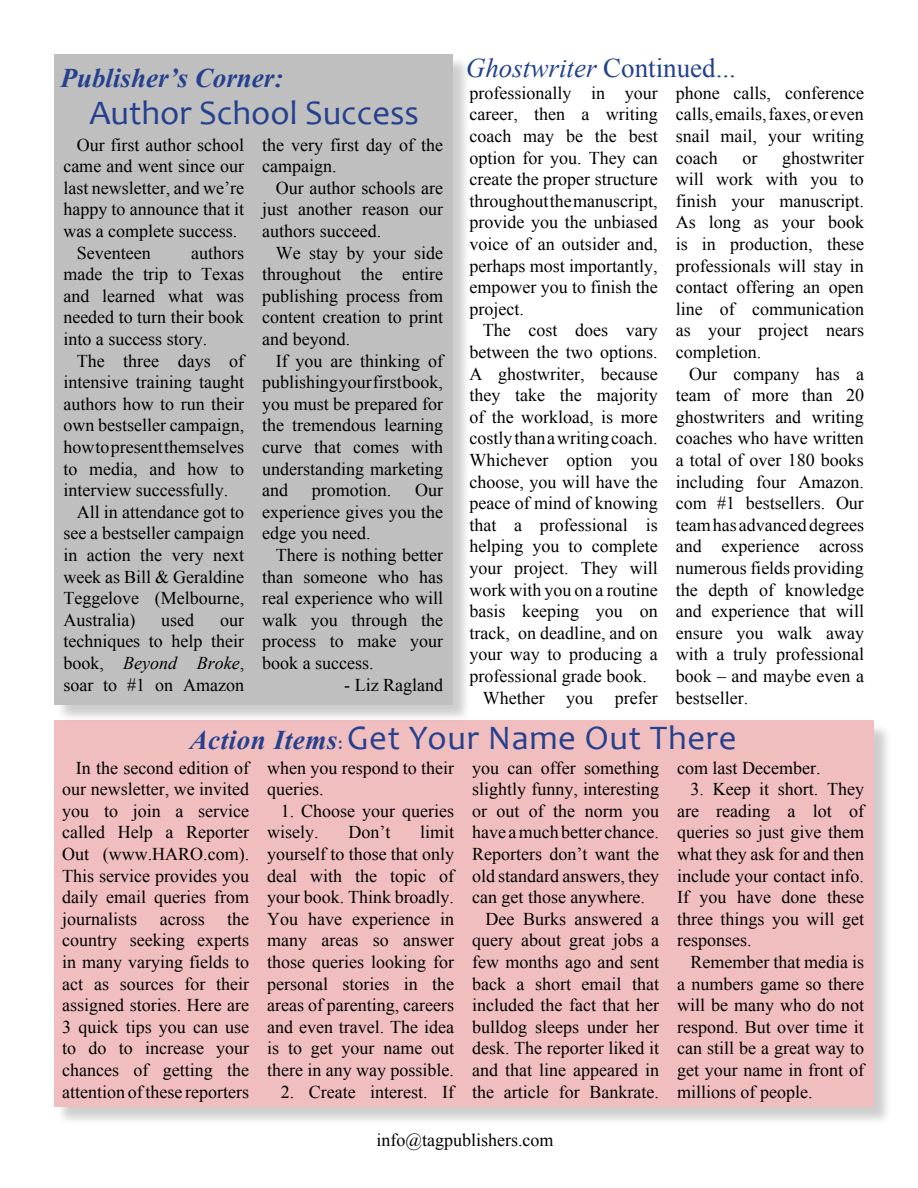
<style>
.page{position:relative;width:918px;height:1188px;background:#fff}
.page>*{position:absolute;margin:0;border:0;box-sizing:border-box;transform-origin:0 0}
.t1{font:34.5px "Candara";letter-spacing:.02em;color:#24408f}
.t2{font:34.5px "Candara";color:#24408f}
.t3{font:27px "Times New Roman";color:#21428e}
.t4{font:italic 700 27px "Times New Roman";color:#24408f}
.t5{font:18px/21.6px "Times New Roman";color:#000;text-align:justify}
.s1{font-style:italic}
.s2{font-family:"Times New Roman";font-weight:700;font-style:italic;font-size:27px}
.s3{font-size:18px}
</style>
<div class="page">
<div style="left:54px;top:721px;width:840px;height:406px;background:#000;opacity:.2"></div>
<div style="left:54px;top:721px;width:819px;height:386px;background:#f0bebe"></div>
<div style="left:54px;top:55px;width:418px;height:669px;background:#000;opacity:.2"></div>
<div style="left:54px;top:54px;width:398px;height:650px;background:#bfbfbf"></div>
<h2 class="t3" style="left:466px;top:50px;width:272px"><span class="s1">Ghostwriter</span> Continued...</h2>
<h2 class="t4" style="left:61px;top:59px;width:224px">Publisher’s Corner:</h2>
<h1 class="t2" style="left:89px;top:91px;width:331px">Author School Success</h1>
<p class="t5" style="left:77px;top:133px;width:169px">Our first author school</p>
<p class="t5" style="left:63px;top:155px;width:182px">came and went since our</p>
<p class="t5" style="left:63px;top:177px;width:182px">last newsletter, and we’re</p>
<p class="t5" style="left:63px;top:198px;width:182px">happy to announce that it</p>
<p class="t5" style="left:63px;top:220px;width:175px">was a complete success.</p>
<p class="t5" style="left:77px;top:241px;width:75px">Seventeen</p>
<p class="t5" style="left:469px;top:82px;width:190px">professionally in your career, then a writing coach may be the best option for you. They can create the proper structure throughout the manuscript, provide you the unbiased voice of an outsider and, perhaps most importantly, empower you to finish the project.</p>
<p class="t5" style="left:483px;top:319px;width:176px">The cost does vary</p>
<p class="t5" style="left:469px;top:341px;width:190px">between the two options.</p>
<p class="t5" style="left:469px;top:362px;width:190px">A ghostwriter, because</p>
<p class="t5" style="left:469px;top:384px;width:190px">they take the majority</p>
<p class="t5" style="left:469px;top:406px;width:190px">of the workload, is more</p>
<p class="t5" style="left:469px;top:427px;width:190px">costly than a writing coach.</p>
<p class="t5" style="left:469px;top:449px;width:190px">Whichever option you</p>
<p class="t5" style="left:469px;top:470px;width:190px">choose, you will have the</p>
<p class="t5" style="left:469px;top:492px;width:190px">peace of mind of knowing</p>
<p class="t5" style="left:469px;top:514px;width:190px">that a professional is</p>
<p class="t5" style="left:469px;top:535px;width:190px">helping you to complete</p>
<p class="t5" style="left:469px;top:557px;width:190px">your project. They will</p>
<p class="t5" style="left:469px;top:578px;width:190px">work with you on a routine</p>
<p class="t5" style="left:469px;top:600px;width:190px">basis keeping you on</p>
<p class="t5" style="left:469px;top:622px;width:190px">track, on deadline, and on</p>
<p class="t5" style="left:469px;top:643px;width:190px">your way to producing a</p>
<p class="t5" style="left:469px;top:665px;width:179px">professional grade book.</p>
<p class="t5" style="left:483px;top:686px;width:176px">Whether you prefer</p>
<p class="t5" style="left:676px;top:82px;width:190px">phone calls, conference calls, emails, faxes, or even snail mail, your writing coach</p>
<p class="t5" style="left:262px;top:133px;width:182px">the very first day of the campaign.</p>
<p class="t5" style="left:262px;top:177px;width:182px;text-indent:14px">Our author schools are just another reason our authors succeed.</p>
<p class="t5" style="left:262px;top:241px;width:182px;text-indent:14px">We stay by your side throughout the entire publishing process from content creation to print and beyond.</p>
<p class="t5" style="left:262px;top:349px;width:182px;text-indent:14px">If you are thinking of publishing your first book, you must be prepared for the tremendous learning curve that comes with understanding marketing and</p>
<p class="t5" style="left:676px;top:146px;width:190px;text-indent:106px">ghostwriter will work with you to finish your manuscript.<br>As long as your book is in production, these professionals will stay in contact offering an open line of communication as your project nears completion.</p>
<p class="t5" style="left:676px;top:362px;width:190px;text-indent:14px">Our company has a team of more than 20 ghostwriters and writing coaches who have written a total of over 180 books including four Amazon. com #1 bestsellers. Our team has advanced degrees and experience across numerous fields providing the depth of knowledge and experience that will ensure you walk away with a truly professional book – and maybe even a bestseller.</p>
<p class="t5" style="left:742px;top:146px;width:16px">or</p>
<p class="t5" style="left:63px;top:241px;width:182px;text-indent:128px">authors made the trip to Texas and learned what was needed to turn their book into a success story.</p>
<p class="t5" style="left:77px;top:349px;width:169px">The three days of</p>
<p class="t5" style="left:63px;top:371px;width:182px">intensive training taught</p>
<p class="t5" style="left:63px;top:393px;width:182px">authors how to run their</p>
<p class="t5" style="left:63px;top:414px;width:182px">own bestseller campaign,</p>
<p class="t5" style="left:63px;top:436px;width:182px">how to present themselves</p>
<p class="t5" style="left:63px;top:457px;width:182px">to media, and how to</p>
<p class="t5" style="left:63px;top:479px;width:166px">interview successfully.</p>
<p class="t5" style="left:77px;top:501px;width:169px">All in attendance got to</p>
<p class="t5" style="left:63px;top:522px;width:182px">see a bestseller campaign</p>
<p class="t5" style="left:63px;top:544px;width:182px">in action the very next</p>
<p class="t5" style="left:63px;top:565px;width:182px">week as Bill &amp; Geraldine</p>
<p class="t5" style="left:63px;top:587px;width:182px">Teggelove (Melbourne,</p>
<p class="t5" style="left:63px;top:609px;width:73px">Australia)</p>
<p class="t5" style="left:161px;top:609px;width:34px">used</p>
<p class="t5" style="left:312px;top:479px;width:81px">promotion.</p>
<p class="t5" style="left:262px;top:479px;width:182px;text-indent:153px">Our experience gives you the edge you need.</p>
<p class="t5" style="left:262px;top:544px;width:182px;text-indent:14px">There is nothing better than someone who has real experience who will walk you through the process to make your book a success.</p>
<p class="t5" style="left:344px;top:673px;width:100px">- Liz Ragland</p>
<h1 class="t1" style="left:190px;top:717px;width:548px"><span class="s2">Action Items</span><span class="s3">:</span> Get Your Name Out There</h1>
<p class="t5" style="left:62px;top:756px;width:188px;text-indent:14px">In the second edition of our newsletter, we invited you to join a service called Help a Reporter Out (www.HARO.com).<br>This service provides you daily email queries from journalists across the country seeking experts in many varying fields to act as sources for their assigned stories. Here are 3 quick tips you can use to do to increase your chances of getting the attention of these reporters</p>
<p class="t5" style="left:267px;top:756px;width:188px">when you respond to their queries.</p>
<p class="t5" style="left:63px;top:609px;width:182px;text-indent:157px">our techniques to help their book, <span class="s1">Beyond Broke</span>, soar to #1 on Amazon</p>
<p class="t5" style="left:472px;top:756px;width:188px">you can offer something</p>
<p class="t5" style="left:472px;top:778px;width:188px">slightly funny, interesting</p>
<p class="t5" style="left:472px;top:800px;width:188px">or out of the norm you</p>
<p class="t5" style="left:472px;top:821px;width:188px">have a much better chance.</p>
<p class="t5" style="left:472px;top:843px;width:188px">Reporters don’t want the</p>
<p class="t5" style="left:472px;top:864px;width:188px">old standard answers, they</p>
<p class="t5" style="left:472px;top:886px;width:174px">can get those anywhere.</p>
<p class="t5" style="left:486px;top:908px;width:175px">Dee Burks answered a</p>
<p class="t5" style="left:472px;top:929px;width:188px">query about great jobs a</p>
<p class="t5" style="left:472px;top:951px;width:188px">few months ago and sent</p>
<p class="t5" style="left:472px;top:972px;width:188px">back a short email that</p>
<p class="t5" style="left:472px;top:994px;width:188px">included the fact that her</p>
<p class="t5" style="left:472px;top:1016px;width:188px">bulldog sleeps under her</p>
<p class="t5" style="left:472px;top:1037px;width:188px">desk. The reporter liked it</p>
<p class="t5" style="left:472px;top:1059px;width:188px">and that line appeared in</p>
<p class="t5" style="left:472px;top:1080px;width:188px">the article for Bankrate.</p>
<p class="t5" style="left:677px;top:756px;width:145px">com last December.</p>
<p class="t5" style="left:677px;top:778px;width:188px;text-indent:14px">3. Keep it short. They are reading a lot of queries so just give them what they ask for and then include your contact info.<br>If you have done these three things you will get responses.</p>
<p class="t5" style="left:677px;top:951px;width:188px;text-indent:14px">Remember that media is a numbers game so there will be many who do not respond. But over time it can still be a great way to get your name in front of millions of people.</p>
<p class="t5" style="left:267px;top:800px;width:188px;text-indent:14px">1. Choose your queries wisely.</p>
<p class="t5" style="left:267px;top:821px;width:188px;text-indent:153px">limit yourself to those that only deal with the topic of your book. Think broadly.<br>You have experience in many areas so answer those queries looking for personal stories in the areas of parenting, careers and even travel. The idea is to get your name out there in any way possible.</p>
<p class="t5" style="left:281px;top:1080px;width:175px">2. Create interest. If</p>
<p class="t5" style="left:348px;top:821px;width:43px">Don’t</p>
<p class="t5" style="left:376px;top:1129px;width:179px">info@tagpublishers.com</p>
</div>
